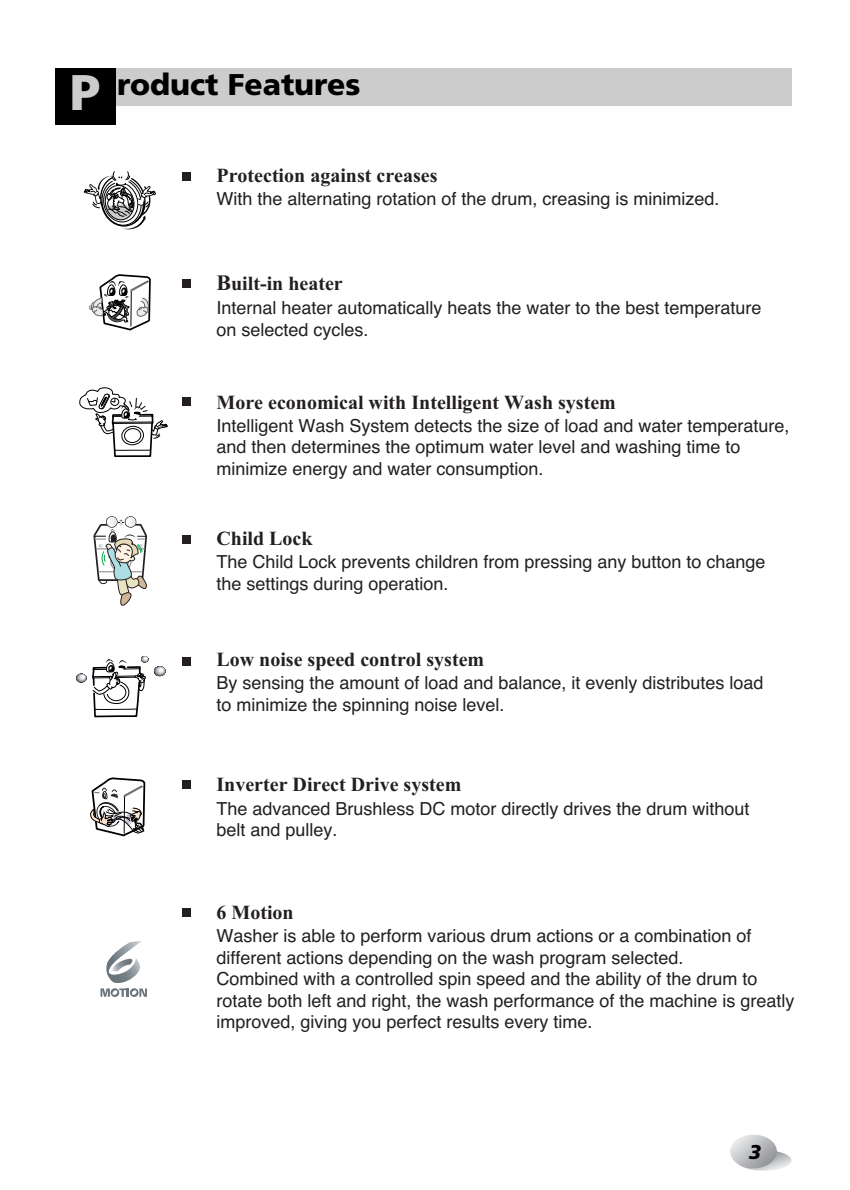
<style>
.page{position:relative;width:850px;height:1190px;background:#fff}
.page>*{position:absolute;margin:0;border:0;box-sizing:border-box;transform-origin:0 0}
.t1{font:900 30px "Frutiger";color:#000}
.t2{font:700 20px "Times New Roman";color:#231f20}
.t3{font:italic 900 20px "Frutiger";color:#000}
.t4{font:18px/21.6px "Helvetica";color:#231f20}
.s1{font-size:50px;color:#ccc}
.s2{font-size:22px}
</style>
<div class="page">
<svg style="left:93px;top:516px;width:55px;height:90px"></svg>
<div style="left:126px;top:517px;width:9px;height:10px;border:1px solid #fff;border-radius:50%"></div>
<div style="left:76px;top:674px;width:10px;height:8px;background:#5b6265;border-radius:50%"></div>
<div style="left:77px;top:674px;width:9px;height:8px;background:#778084;border-radius:50%"></div>
<svg style="left:79px;top:675px;width:6px;height:6px"></svg>
<div style="left:154px;top:666px;width:12px;height:10px;background:#686f73;border-radius:50%"></div>
<svg style="left:154px;top:666px;width:11px;height:10px"></svg>
<div style="left:155px;top:667px;width:10px;height:8px;background:#858c93;border-radius:50%"></div>
<div style="left:156px;top:667px;width:9px;height:8px;background:#929aa0;border-radius:50%"></div>
<div style="left:156px;top:667px;width:9px;height:7px;background:#a9afb6;border-radius:50%"></div>
<svg style="left:157px;top:668px;width:7px;height:5px"></svg>
<svg style="left:92px;top:656px;width:56px;height:62px"></svg>
<svg style="left:79px;top:387px;width:89px;height:71px"></svg>
<svg style="left:90px;top:778px;width:56px;height:59px"></svg>
<svg style="left:84px;top:171px;width:72px;height:59px"></svg>
<svg style="left:90px;top:275px;width:61px;height:56px"></svg>
<div style="left:183px;top:172px;width:8px;height:9px;background:#231f20"></div>
<div style="left:183px;top:279px;width:8px;height:9px;background:#231f20"></div>
<div style="left:183px;top:781px;width:8px;height:8px;background:#231f20"></div>
<svg style="left:101px;top:941px;width:46px;height:56px"></svg>
<div style="left:183px;top:908px;width:8px;height:8px;background:#231f20"></div>
<div style="left:183px;top:397px;width:8px;height:9px;background:#231f20"></div>
<div style="left:183px;top:657px;width:8px;height:9px;background:#231f20"></div>
<div style="left:183px;top:535px;width:8px;height:9px;background:#231f20"></div>
<div style="left:55px;top:68px;width:736px;height:37px;background:#ccc"></div>
<div style="left:55px;top:68px;width:60px;height:57px;background:#000"></div>
<svg style="left:737px;top:1150px;width:55px;height:21px"></svg>
<svg style="left:730px;top:1135px;width:47px;height:33px"></svg>
<h1 class="t1" style="left:70px;top:72px;width:292px"><span class="s1">P</span> roduct Features</h1>
<p class="t2" style="left:216px;top:169px;width:223px">Protection against creases</p>
<p class="t4" style="left:216px;top:189px;width:504px">With the alternating rotation of the drum, creasing is minimized.</p>
<p class="t2" style="left:216px;top:277px;width:128px"><span class="s2">B</span>uilt-in heater</p>
<p class="t4" style="left:216px;top:299px;width:547px">Internal heater automatically heats the water to the best temperature on selected cycles.</p>
<p class="t2" style="left:216px;top:395px;width:401px">More economical with Intelligent Wash system</p>
<p class="t4" style="left:216px;top:416px;width:575px">Intelligent Wash System detects the size of load and water temperature, and then determines the optimum water level and washing time to minimize energy and water consumption.</p>
<p class="t2" style="left:216px;top:532px;width:98px">Child Lock</p>
<p class="t4" style="left:216px;top:553px;width:551px">The Child Lock prevents children from pressing any button to change the settings during operation.</p>
<p class="t2" style="left:216px;top:652px;width:269px">Low noise speed control system</p>
<p class="t4" style="left:216px;top:674px;width:549px">By sensing the amount of load and balance, it evenly distributes load to minimize the spinning noise level.</p>
<p class="t2" style="left:216px;top:778px;width:246px">Inverter Direct Drive system</p>
<p class="t4" style="left:216px;top:799px;width:535px">The advanced Brushless DC motor directly drives the drum without belt and pulley.</p>
<p class="t2" style="left:216px;top:905px;width:79px">6 Motion</p>
<p class="t4" style="left:216px;top:927px;width:580px">Washer is able to perform various drum actions or a combination of different actions depending on the wash program selected.<br>Combined with a controlled spin speed and the ability of the drum to rotate both left and right, the wash performance of the machine is greatly improved, giving you perfect results every time.</p>
<p class="t3" style="left:749px;top:1144px;width:14px">3</p>
</div>
